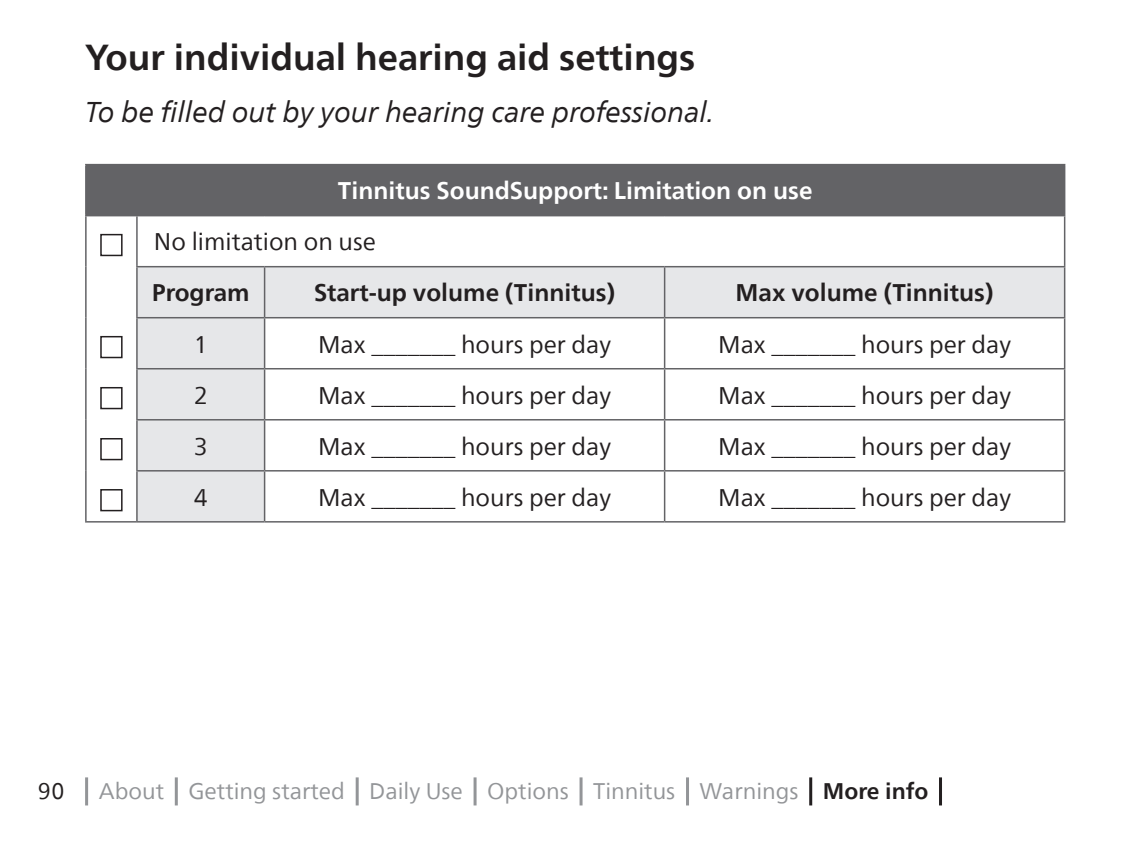
<style>
.page{position:relative;width:1132px;height:842px;background:#fff}
.page>*{position:absolute;margin:0;border:0;box-sizing:border-box;transform-origin:0 0}
.t1{font:700 36px "Neue Frutiger World";color:#231f20}
.t2{font:italic 28.5px "Neue Frutiger World";color:#231f20}
.t3{font:24px/51px "Neue Frutiger World";color:#231f20}
.t4{font:700 24px "Neue Frutiger World";color:#231f20}
.t5{font:700 24px "Neue Frutiger World";color:#fff}
.t6{font:22.5px "Neue Frutiger World";color:#939598}
.t7{font:22.5px "Neue Frutiger World";color:#231f20}
.s1{font-weight:700}
.s2{font-weight:700;color:#231f20}
</style>
<div class="page">
<hr style="left:85px;top:777px;width:3px;height:28px;background:#939598">
<hr style="left:175px;top:777px;width:3px;height:28px;background:#939598">
<hr style="left:355px;top:777px;width:3px;height:28px;background:#939598">
<hr style="left:473px;top:777px;width:3px;height:28px;background:#939598">
<hr style="left:579px;top:777px;width:3px;height:28px;background:#939598">
<hr style="left:685px;top:777px;width:3px;height:28px;background:#939598">
<hr style="left:809px;top:777px;width:3px;height:28px;background:#231f20">
<hr style="left:938px;top:777px;width:3px;height:28px;background:#231f20">
<div style="left:86px;top:165px;width:978px;height:51px;background:#636366"></div>
<svg style="left:138px;top:267px;width:925px;height:254px"></svg>
<hr style="left:1063px;top:216px;width:1px;height:50px;background:#636366">
<hr style="left:85px;top:164px;width:52px;height:1px;background:#636366">
<hr style="left:85px;top:165px;width:2px;height:50px;background:#636366">
<hr style="left:137px;top:164px;width:127px;height:1px;background:#636366">
<hr style="left:264px;top:164px;width:400px;height:1px;background:#636366">
<hr style="left:664px;top:164px;width:400px;height:1px;background:#636366">
<hr style="left:85px;top:215px;width:52px;height:1px;background:#636366">
<hr style="left:85px;top:216px;width:2px;height:51px;background:#636366">
<hr style="left:136px;top:216px;width:2px;height:50px;background:#636366">
<hr style="left:85px;top:267px;width:2px;height:51px;background:#636366">
<hr style="left:136px;top:266px;width:128px;height:1px;background:#636366">
<hr style="left:136px;top:267px;width:2px;height:50px;background:#636366">
<hr style="left:264px;top:266px;width:400px;height:1px;background:#636366">
<hr style="left:264px;top:267px;width:1px;height:50px;background:#636366">
<hr style="left:664px;top:266px;width:400px;height:1px;background:#636366">
<hr style="left:663px;top:267px;width:2px;height:50px;background:#636366">
<hr style="left:1063px;top:267px;width:1px;height:50px;background:#636366">
<hr style="left:85px;top:318px;width:2px;height:51px;background:#636366">
<hr style="left:136px;top:317px;width:128px;height:1px;background:#636366">
<hr style="left:136px;top:318px;width:2px;height:50px;background:#636366">
<hr style="left:264px;top:317px;width:400px;height:1px;background:#636366">
<hr style="left:264px;top:318px;width:1px;height:50px;background:#636366">
<hr style="left:664px;top:317px;width:400px;height:1px;background:#636366">
<hr style="left:663px;top:318px;width:2px;height:50px;background:#636366">
<hr style="left:1063px;top:318px;width:1px;height:50px;background:#636366">
<hr style="left:85px;top:369px;width:2px;height:51px;background:#636366">
<hr style="left:136px;top:368px;width:128px;height:1px;background:#636366">
<hr style="left:136px;top:369px;width:2px;height:50px;background:#636366">
<hr style="left:264px;top:368px;width:400px;height:1px;background:#636366">
<hr style="left:264px;top:369px;width:1px;height:50px;background:#636366">
<hr style="left:664px;top:368px;width:400px;height:1px;background:#636366">
<hr style="left:663px;top:369px;width:2px;height:50px;background:#636366">
<hr style="left:1063px;top:369px;width:1px;height:50px;background:#636366">
<hr style="left:85px;top:420px;width:2px;height:51px;background:#636366">
<hr style="left:136px;top:419px;width:128px;height:1px;background:#636366">
<hr style="left:136px;top:420px;width:2px;height:50px;background:#636366">
<hr style="left:264px;top:419px;width:400px;height:1px;background:#636366">
<hr style="left:264px;top:420px;width:1px;height:50px;background:#636366">
<hr style="left:664px;top:419px;width:400px;height:1px;background:#636366">
<hr style="left:663px;top:420px;width:2px;height:50px;background:#636366">
<hr style="left:1063px;top:420px;width:1px;height:50px;background:#636366">
<hr style="left:85px;top:471px;width:2px;height:50px;background:#636366">
<hr style="left:136px;top:470px;width:128px;height:1px;background:#636366">
<hr style="left:136px;top:471px;width:2px;height:50px;background:#636366">
<hr style="left:264px;top:470px;width:400px;height:1px;background:#636366">
<hr style="left:264px;top:471px;width:1px;height:50px;background:#636366">
<hr style="left:664px;top:470px;width:400px;height:1px;background:#636366">
<hr style="left:663px;top:471px;width:2px;height:50px;background:#636366">
<hr style="left:1063px;top:471px;width:1px;height:50px;background:#636366">
<hr style="left:85px;top:521px;width:52px;height:2px;background:#636366">
<hr style="left:137px;top:521px;width:127px;height:2px;background:#636366">
<hr style="left:264px;top:521px;width:400px;height:2px;background:#636366">
<hr style="left:664px;top:521px;width:400px;height:2px;background:#636366">
<h1 class="t1" style="left:85px;top:26px;width:611px">Your individual hearing aid settings</h1>
<p class="t2" style="left:85px;top:90px;width:630px">To be filled out by your hearing care professional.</p>
<p class="t5" style="left:338px;top:170px;width:476px">Tinnitus SoundSupport: Limitation on use</p>
<p class="t3" style="left:152px;top:217px;width:225px;text-indent:-54px">■ No limitation on use<br><span class="s1">Program</span></p>
<p class="t4" style="left:314px;top:272px;width:302px">Start-up volume (Tinnitus)</p>
<p class="t4" style="left:735px;top:272px;width:259px">Max volume (Tinnitus)</p>
<p class="t3" style="left:98px;top:319px;width:111px">■ 1</p>
<p class="t3" style="left:318px;top:319px;width:294px">Max _______ hours per day</p>
<p class="t3" style="left:718px;top:319px;width:294px">Max _______ hours per day</p>
<p class="t3" style="left:98px;top:370px;width:111px">■ 2</p>
<p class="t3" style="left:318px;top:370px;width:294px">Max _______ hours per day</p>
<p class="t3" style="left:718px;top:370px;width:294px">Max _______ hours per day</p>
<p class="t3" style="left:98px;top:421px;width:111px">■ 3</p>
<p class="t3" style="left:318px;top:421px;width:294px">Max _______ hours per day</p>
<p class="t3" style="left:718px;top:421px;width:294px">Max _______ hours per day</p>
<p class="t3" style="left:98px;top:472px;width:111px">■ 4</p>
<p class="t3" style="left:318px;top:472px;width:294px">Max _______ hours per day</p>
<p class="t3" style="left:718px;top:472px;width:294px">Max _______ hours per day</p>
<p class="t7" style="left:38px;top:774px;width:28px">90</p>
<p class="t6" style="left:99px;top:774px;width:830px">About Getting started Daily Use Options Tinnitus Warnings <span class="s2">More info</span></p>
</div>
